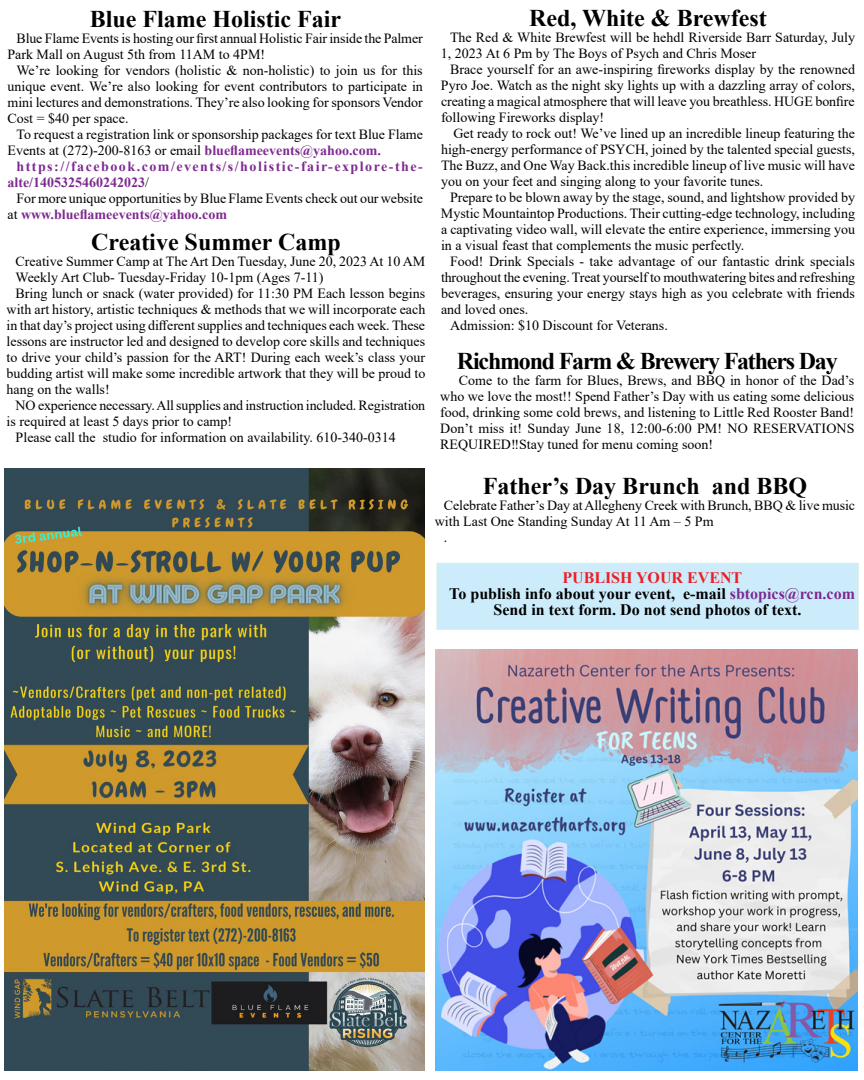
<style>
.page{position:relative;width:864px;height:1080px;background:#fff}
.page>*{position:absolute;margin:0;border:0;box-sizing:border-box;transform-origin:0 0}
.t1{font:700 24px "Times New Roman";color:#000}
.t2{font:700 24px "Times New Roman";letter-spacing:-.05em;color:#000}
.t3{font:700 16px/16px "Times New Roman";color:#000;text-align:center}
.t4{font:14px/16px "Times New Roman";color:#000;text-align:justify}
.t5{font:700 14px/16px "Times New Roman";letter-spacing:.105em;color:#7d2a90}
.s1{font-weight:700;color:#7d2a90}
.s2{font-weight:400;color:#000}
.s3{color:#ed1f24}
.s4{color:#7d2a90}
</style>
<div class="page">
<img style="left:4px;top:468px;width:421px;height:603px">
<img style="left:436px;top:649px;width:421px;height:421px">
<div style="left:437px;top:563px;width:421px;height:67px;background:#ccecfc"></div>
<div style="left:436px;top:563px;width:423px;height:67px;border:1px solid #def0e5"></div>
<h1 class="t1" style="left:90px;top:1px;width:253px">Blue Flame Holistic Fair</h1>
<p class="t4" style="left:7px;top:30px;width:417px;text-indent:9px">Blue Flame Events is hosting our first annual Holistic Fair inside the Palmer<br>Park Mall on August 5th from 11AM to 4PM!</p>
<p class="t4" style="left:7px;top:62px;width:417px;text-indent:9px">We’re looking for vendors (holistic &amp; non-holistic) to join us for this unique event. We’re also looking for event contributors to participate in mini lectures and demonstrations. They’re also looking for sponsors Vendor Cost = $40 per space.</p>
<p class="t4" style="left:7px;top:126px;width:417px;text-indent:9px">To request a registration link or sponsorship packages for text Blue Flame<br>Events at (272)-200-8163 or email <span class="s1">blueflameevents@yahoo.com.</span></p>
<p class="t5" style="left:7px;top:158px;width:417px;text-indent:9px">https://facebook.com/events/s/holistic-fair-explore-the&shy;alte/1405325460242023<span class="s2">/</span></p>
<p class="t4" style="left:7px;top:190px;width:417px;text-indent:9px">For more unique opportunities by Blue Flame Events check out our website at <span class="s1">www.blueflameevents@yahoo.com</span></p>
<h1 class="t1" style="left:91px;top:225px;width:251px">Creative Summer Camp</h1>
<p class="t4" style="left:16px;top:253px;width:411px">Creative Summer Camp at The Art Den Tuesday, June 20, 2023 At 10 AM</p>
<p class="t4" style="left:16px;top:269px;width:309px">Weekly Art Club- Tuesday-Friday 10-1pm (Ages 7-11)</p>
<p class="t4" style="left:16px;top:285px;width:411px">Bring lunch or snack (water provided) for 11:30 PM Each lesson begins</p>
<p class="t4" style="left:7px;top:301px;width:420px">with art history, artistic techniques &amp; methods that we will incorporate each</p>
<p class="t4" style="left:7px;top:317px;width:420px">in that day’s project using different supplies and techniques each week. These</p>
<p class="t4" style="left:7px;top:333px;width:420px">lessons are instructor led and designed to develop core skills and techniques</p>
<p class="t4" style="left:7px;top:349px;width:420px">to drive your child’s passion for the ART! During each week’s class your</p>
<p class="t4" style="left:7px;top:365px;width:420px">budding artist will make some incredible artwork that they will be proud to</p>
<p class="t4" style="left:7px;top:381px;width:105px">hang on the walls!</p>
<p class="t4" style="left:16px;top:397px;width:411px">NO experience necessary. All supplies and instruction included. Registration</p>
<p class="t4" style="left:7px;top:413px;width:227px">is required at least 5 days prior to camp!</p>
<p class="t4" style="left:16px;top:429px;width:382px">Please call the studio for information on availability. 610-340-0314</p>
<h1 class="t1" style="left:529px;top:1px;width:239px">Red, White &amp; Brewfest</h1>
<p class="t4" style="left:441px;top:29px;width:416px;text-indent:9px">The Red &amp; White Brewfest will be hehdl Riverside Barr Saturday, July<br>1, 2023 At 6 Pm by The Boys of Psych and Chris Moser</p>
<p class="t4" style="left:441px;top:61px;width:416px;text-indent:9px">Brace yourself for an awe-inspiring fireworks display by the renowned Pyro Joe. Watch as the night sky lights up with a dazzling array of colors, creating a magical atmosphere that will leave you breathless. HUGE bonfire following Fireworks display!</p>
<p class="t4" style="left:441px;top:125px;width:416px;text-indent:13px">Get ready to rock out! We’ve lined up an incredible lineup featuring the high-energy performance of PSYCH, joined by the talented special guests, The Buzz, and One Way Back.this incredible lineup of live music will have you on your feet and singing along to your favorite tunes.</p>
<p class="t4" style="left:441px;top:189px;width:416px;text-indent:9px">Prepare to be blown away by the stage, sound, and lightshow provided by Mystic Mountaintop Productions. Their cutting-edge technology, including a captivating video wall, will elevate the entire experience, immersing you in a visual feast that complements the music perfectly.</p>
<p class="t4" style="left:450px;top:253px;width:406px">Food! Drink Specials - take advantage of our fantastic drink specials</p>
<p class="t4" style="left:441px;top:269px;width:416px">throughout the evening. Treat yourself to mouthwatering bites and refreshing</p>
<p class="t4" style="left:441px;top:285px;width:416px">beverages, ensuring your energy stays high as you celebrate with friends</p>
<p class="t4" style="left:441px;top:301px;width:89px">and loved ones.</p>
<p class="t4" style="left:450px;top:317px;width:219px">Admission: $10 Discount for Veterans.</p>
<h1 class="t2" style="left:457px;top:344px;width:382px">Richmond Farm &amp; Brewery Fathers Day</h1>
<p class="t4" style="left:440px;top:372px;width:416px;text-indent:19px">Come to the farm for Blues, Brews, and BBQ in honor of the Dad’s who we love the most!! Spend Father’s Day with us eating some delicious food, drinking some cold brews, and listening to Little Red Rooster Band!<br>Don’t miss it! Sunday June 18, 12:00-6:00 PM! NO RESERVATIONS REQUIRED‼️Stay tuned for menu coming soon!</p>
<h1 class="t1" style="left:483px;top:469px;width:326px">Father’s Day Brunch and BBQ</h1>
<p class="t4" style="left:444px;top:497px;width:413px">Celebrate Father’s Day at Allegheny Creek with Brunch, BBQ &amp; live music</p>
<p class="t4" style="left:435px;top:513px;width:280px">with Last One Standing Sunday At 11 Am – 5 Pm</p>
<p class="t4" style="left:444px;top:529px;width:5px">.</p>
<p class="t3" style="left:449px;top:569px;width:407px"><span class="s3">PUBLISH YOUR EVENT<br></span>To publish info about your event, e-mail <span class="s4">sbtopics@rcn.com<br></span>Send in text form. Do not send photos of text.</p>
</div>
